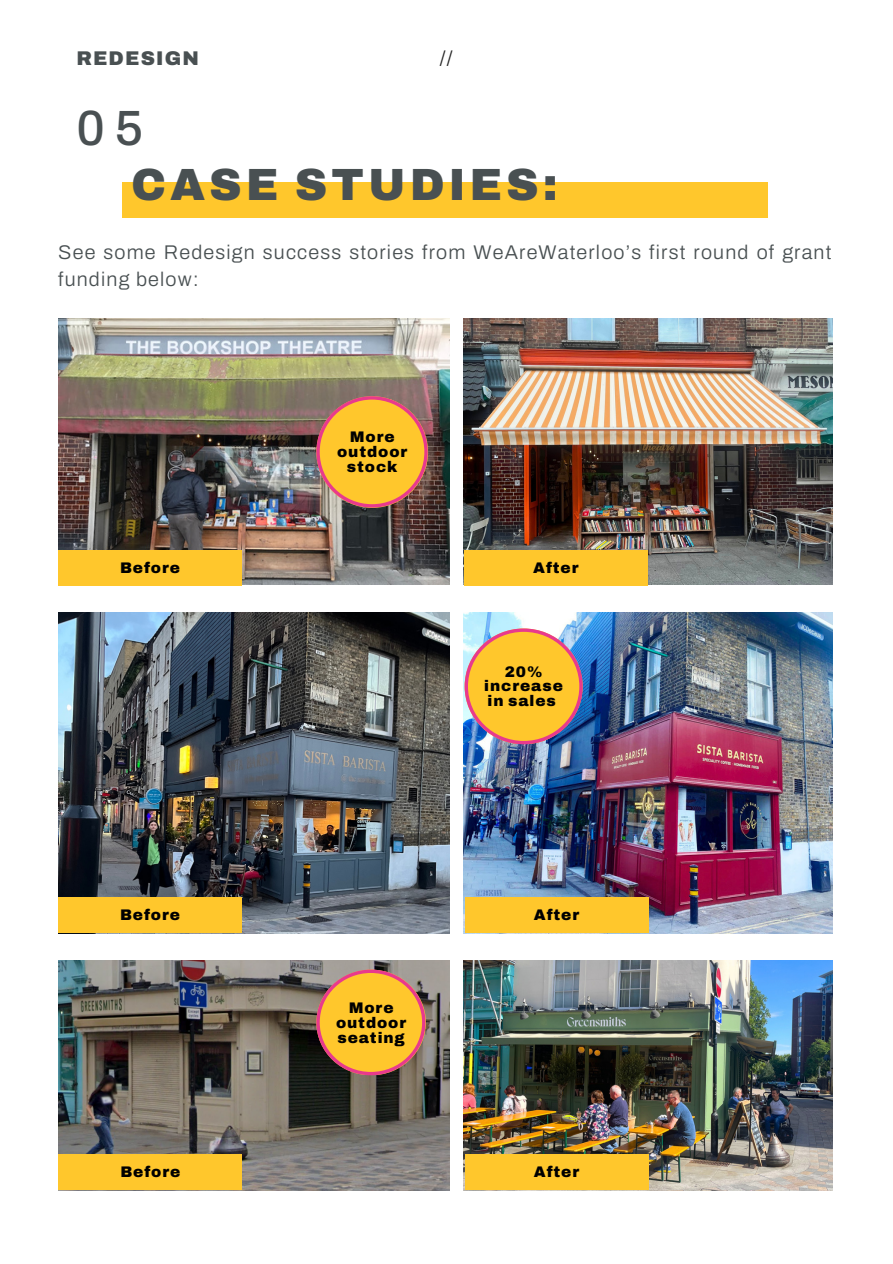
<style>
.page{position:relative;width:893px;height:1264px;background:#fff}
.page>*{position:absolute;margin:0;border:0;box-sizing:border-box;transform-origin:0 0}
.t1{font:500 49.65px "Archivo";color:#495052}
.t2{font:900 45.15px "Archivo";letter-spacing:.09em;color:#495052}
.t3{font:300 19.8px/27px "Archivo";letter-spacing:.06em;color:#495052}
.t4{font:900 19.8px "Archivo";letter-spacing:.06em;color:#495052}
.t5{font:300 19.8px "Archivo";color:#222}
.t6{font:900 15.3px/14.5px "Archivo";letter-spacing:.06em;color:#000;text-align:center}
</style>
<div class="page">
<div style="left:122px;top:183px;width:646px;height:35px;background:#ffc72c"></div>
<img style="left:464px;top:318px;width:368px;height:267px">
<img style="left:58px;top:318px;width:392px;height:267px">
<img style="left:464px;top:612px;width:368px;height:321px">
<img style="left:58px;top:612px;width:392px;height:321px">
<img style="left:58px;top:960px;width:392px;height:230px">
<img style="left:464px;top:960px;width:368px;height:230px">
<svg style="left:464px;top:628px;width:118px;height:116px"></svg>
<svg style="left:316px;top:396px;width:111px;height:111px"></svg>
<svg style="left:316px;top:969px;width:109px;height:106px"></svg>
<div style="left:58px;top:550px;width:184px;height:35px;background:#ffc72c"></div>
<div style="left:58px;top:897px;width:184px;height:35px;background:#ffc72c"></div>
<div style="left:58px;top:1154px;width:184px;height:35px;background:#ffc72c"></div>
<div style="left:464px;top:1154px;width:184px;height:35px;background:#ffc72c"></div>
<div style="left:464px;top:897px;width:184px;height:35px;background:#ffc72c"></div>
<div style="left:464px;top:550px;width:183px;height:35px;background:#ffc72c"></div>
<p class="t4" style="left:76px;top:48px;width:124px">REDESIGN</p>
<p class="t5" style="left:440px;top:48px;width:14px">//</p>
<p class="t1" style="left:76px;top:101px;width:68px">05</p>
<p class="t2" style="left:131px;top:160px;width:428px">CASE STUDIES:</p>
<p class="t3" style="left:58px;top:238px;width:774px">See some Redesign success stories from WeAreWaterloo’s first round of grant funding below:</p>
<p class="t6" style="left:120px;top:560px;width:61px">Before</p>
<p class="t6" style="left:120px;top:907px;width:61px">Before</p>
<p class="t6" style="left:337px;top:430px;width:72px">More outdoor stock</p>
<p class="t6" style="left:533px;top:560px;width:47px">After</p>
<p class="t6" style="left:484px;top:664px;width:80px">20% increase in sales</p>
<p class="t6" style="left:336px;top:1001px;width:72px">More outdoor seating</p>
<p class="t6" style="left:533px;top:907px;width:47px">After</p>
<p class="t6" style="left:120px;top:1164px;width:61px">Before</p>
<p class="t6" style="left:533px;top:1164px;width:47px">After</p>
</div>
